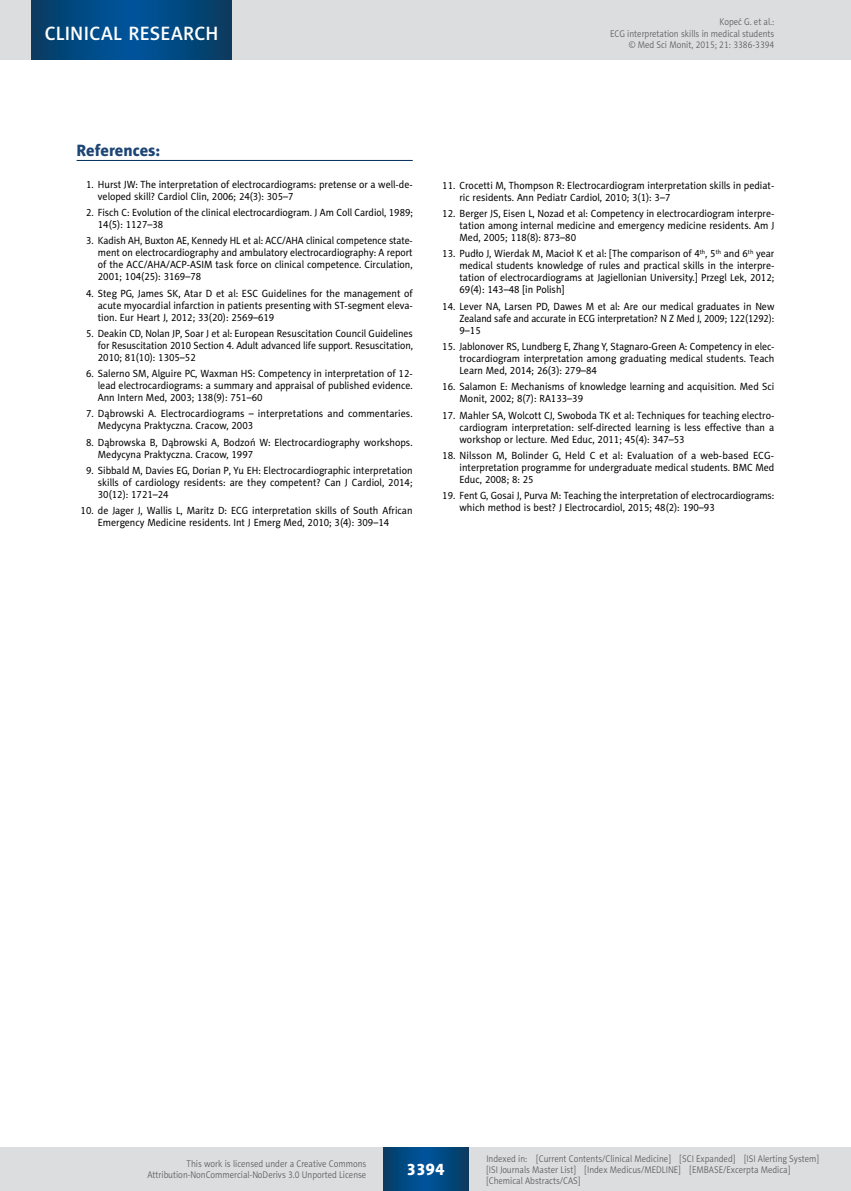
<style>
.page{position:relative;width:851px;height:1191px;background:#fff}
.page>*{position:absolute;margin:0;border:0;box-sizing:border-box;transform-origin:0 0}
.t1{font:19.5px "Naomi Sans EFN Medium";letter-spacing:.015em;color:#fff}
.t2{font:16.5px "Naomi Sans EFN Heavy";color:#1d4574}
.t3{font:16.5px "Naomi Sans EFN Heavy";color:#fff}
.t4{font:10.5px/12px "Naomi Sans EFN";color:#000;text-align:justify;scale:.95 1}
.t5{font:10.5px/12px "Naomi Sans EFN";color:#000;scale:.94 1}
.t6{font:10.5px/12px "Naomi Sans EFN";color:#000;text-align:justify;scale:.93 1}
.t7{font:10.5px/12px "Naomi Sans EFN";color:#000;text-align:justify}
.t8{font:10.5px/12px "Naomi Sans EFN";color:#000;scale:.96 1}
.t9{font:9.75px/11.2px "Naomi Sans EFN Light";color:#58595b;text-align:right;scale:.9 1}
</style>
<div class="page">
<hr style="left:77px;top:160px;width:335px;height:1px;background:#002b5c">
<div style="left:0;top:1148px;width:850px;height:43px;background:#dcddde"></div>
<svg style="left:383px;top:1147px;width:85px;height:43px;background:#02487f"></svg>
<div style="left:0;top:0;width:850px;height:60px;background:#dcddde"></div>
<svg style="left:32px;top:0;width:200px;height:60px;background:#02487f"></svg>
<h1 class="t1" style="left:45px;top:22px;width:175px">CLINICAL RESEARCH</h1>
<p class="t9" style="left:610px;top:16px;width:184px">Kopeć G. et al.:<br>ECG interpretation skills in medical students © Med Sci Monit, 2015; 21: 3386-3394</p>
<h2 class="t2" style="left:77px;top:140px;width:85px">References:</h2>
<p class="t4" style="left:98px;top:178px;width:333px;text-indent:-12px">1. Hurst JW: The interpretation of electrocardiograms: pretense or a well-de&shy;veloped skill? Cardiol Clin, 2006; 24(3): 305–7</p>
<p class="t5" style="left:98px;top:207px;width:336px;text-indent:-12px">2. Fisch C: Evolution of the clinical electrocardiogram. J Am Coll Cardiol, 1989;<br>14(5): 1127–38</p>
<p class="t6" style="left:98px;top:235px;width:340px;text-indent:-12px">3. Kadish AH, Buxton AE, Kennedy HL et al: ACC/AHA clinical competence state&shy;ment on electrocardiography and ambulatory electrocardiography: A report of the ACC/AHA/ACP-ASIM task force on clinical competence. Circulation, 2001; 104(25): 3169–78</p>
<p class="t4" style="left:98px;top:287px;width:333px;text-indent:-12px">4. Steg PG, James SK, Atar D et al: ESC Guidelines for the management of acute myocardial infarction in patients presenting with ST-segment eleva&shy;tion. Eur Heart J, 2012; 33(20): 2569–619</p>
<p class="t5" style="left:98px;top:327px;width:336px;text-align:justify;text-indent:-12px">5. Deakin CD, Nolan JP, Soar J et al: European Resuscitation Council Guidelines for Resuscitation 2010 Section 4. Adult advanced life support. Resuscitation, 2010; 81(10): 1305–52</p>
<p class="t4" style="left:98px;top:368px;width:333px;text-indent:-12px">6. Salerno SM, Alguire PC, Waxman HS: Competency in interpretation of 12- lead electrocardiograms: a summary and appraisal of published evidence.<br>Ann Intern Med, 2003; 138(9): 751–60</p>
<p class="t8" style="left:98px;top:408px;width:329px;text-indent:-12px">7. Dąbrowski A. Electrocardiograms – interpretations and commentaries.<br>Medycyna Praktyczna. Cracow, 2003</p>
<p class="t4" style="left:98px;top:436px;width:333px;text-indent:-12px">8. Dąbrowska B, Dąbrowski A, Bodzoń W: Electrocardiography workshops.<br>Medycyna Praktyczna. Cracow, 1997</p>
<p class="t4" style="left:98px;top:464px;width:333px;text-indent:-12px">9. Sibbald M, Davies EG, Dorian P, Yu EH: Electrocardiographic interpretation skills of cardiology residents: are they competent? Can J Cardiol, 2014; 30(12): 1721–24</p>
<p class="t4" style="left:81px;top:505px;width:351px;text-align:center">10. de Jager J, Wallis L, Maritz D: ECG interpretation skills of South African<br>Emergency Medicine residents. Int J Emerg Med, 2010; 3(4): 309–14</p>
<p class="t4" style="left:459px;top:179px;width:333px;text-indent:-17px">11. Crocetti M, Thompson R: Electrocardiogram interpretation skills in pediat&shy;ric residents. Ann Pediatr Cardiol, 2010; 3(1): 3–7</p>
<p class="t4" style="left:459px;top:208px;width:333px;text-indent:-17px">12. Berger JS, Eisen L, Nozad et al: Competency in electrocardiogram interpre&shy;tation among internal medicine and emergency medicine residents. Am J Med, 2005; 118(8): 873–80</p>
<p class="t4" style="left:459px;top:248px;width:333px;text-indent:-17px">13. Pudło J, Wierdak M, Macioł K et al: [The comparison of 4<sup>th</sup>, 5<sup>th</sup> and 6<sup>th</sup> year medical students knowledge of rules and practical skills in the interpre&shy;tation of electrocardiograms at Jagiellonian University.] Przegl Lek, 2012; 69(4): 143–48 [in Polish]</p>
<p class="t4" style="left:459px;top:300px;width:333px;text-indent:-17px">14. Lever NA, Larsen PD, Dawes M et al: Are our medical graduates in New Zealand safe and accurate in ECG interpretation? N Z Med J, 2009; 122(1292):<br>9–15</p>
<p class="t5" style="left:459px;top:340px;width:336px;text-align:justify;text-indent:-17px">15. Jablonover RS, Lundberg E, Zhang Y, Stagnaro-Green A: Competency in elec&shy;trocardiogram interpretation among graduating medical students. Teach Learn Med, 2014; 26(3): 279–84</p>
<p class="t4" style="left:459px;top:381px;width:333px;text-indent:-17px">16. Salamon E: Mechanisms of knowledge learning and acquisition. Med Sci<br>Monit, 2002; 8(7): RA133–39</p>
<p class="t4" style="left:459px;top:409px;width:333px;text-indent:-17px">17. Mahler SA, Wolcott CJ, Swoboda TK et al: Techniques for teaching electro&shy;cardiogram interpretation: self-directed learning is less effective than a workshop or lecture. Med Educ, 2011; 45(4): 347–53</p>
<p class="t7" style="left:459px;top:449px;width:316px;text-indent:-17px">18. Nilsson M, Bolinder G, Held C et al: Evaluation of a web-based ECG&shy;interpretation programme for undergraduate medical students. BMC Med Educ, 2008; 8: 25</p>
<p class="t5" style="left:459px;top:489px;width:336px;text-indent:-17px">19. Fent G, Gosai J, Purva M: Teaching the interpretation of electrocardiograms: which method is best? J Electrocardiol, 2015; 48(2): 190–93</p>
<p class="t9" style="left:147px;top:1158px;width:245px">This work is licensed under a Creative Commons<br>Attribution-NonCommercial-NoDerivs 3.0 Unported License</p>
<h2 class="t3" style="left:406px;top:1159px;width:40px">3394</h2>
<p class="t9" style="left:486px;top:1152px;width:371px;text-align:left">Indexed in: [Current Contents/Clinical Medicine] [SCI Expanded] [ISI Alerting System] [ISI Journals Master List] [Index Medicus/MEDLINE] [EMBASE/Excerpta Medica] [Chemical Abstracts/CAS]</p>
</div>
